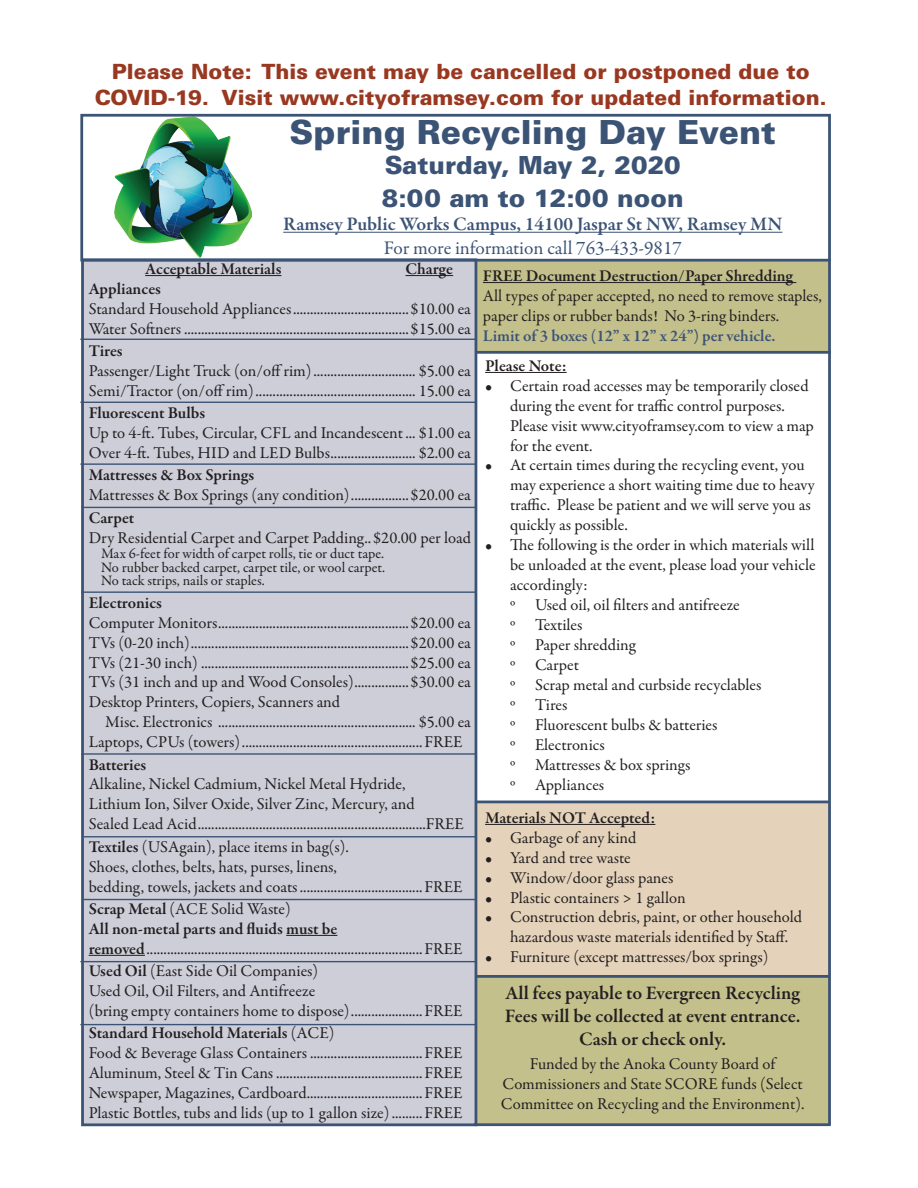
<style>
.page{position:relative;width:918px;height:1188px;background:#fff}
.page>*{position:absolute;margin:0;border:0;box-sizing:border-box;transform-origin:0 0}
.t1{font:900 33.3px "Univers LT Std";color:#3b5375}
.t2{font:900 24.9px/33.3px "Univers LT Std";color:#3b5375}
.t3{font:900 21px/25.2px "Univers LT Std";color:#993821;text-align:center}
.t4{font:600 19.35px/23.2px "Garamond Premr Pro";color:#231f20;text-align:center}
.t5{font:600 19.35px "Garamond Premr Pro";color:#3b5375}
.t6{font:19.35px "Garamond Premr Pro";color:#3b5375}
.t7{font:16.65px/20px "Garamond Premr Pro";color:#231f20}
.t8{font:600 16.65px "Garamond Premr Pro";color:#231f20}
.t9{font:600 16.65px "Garamond Premr Pro";color:#3b5375}
.t10{font:14.55px/13.8px "Garamond Premr Pro";color:#231f20;text-align:justify}
.s1{font-weight:600}
</style>
<div class="page">
<div style="left:475px;top:259px;width:355px;height:92px;background:#c3c08c"></div>
<div style="left:476px;top:976px;width:354px;height:148px;background:#c3c08c"></div>
<div style="left:477px;top:802px;width:353px;height:174px;background:#e4d3ba"></div>
<hr style="left:283px;top:232px;width:499px;height:1px;background:#3b5375">
<div style="left:81px;top:258px;width:396px;height:868px;background:#cdced8;border:3px solid #3b5375"></div>
<img style="left:115px;top:118px;width:136px;height:139px">
<hr style="left:145px;top:275px;width:136px;height:1px;background:#231f20">
<hr style="left:405px;top:275px;width:48px;height:1px;background:#231f20">
<hr style="left:286px;top:935px;width:51px;height:1px;background:#231f20">
<hr style="left:89px;top:955px;width:56px;height:1px;background:#231f20">
<hr style="left:80px;top:339px;width:395px;height:1px;background:#3b5375">
<hr style="left:80px;top:402px;width:395px;height:1px;background:#3b5375">
<hr style="left:80px;top:463px;width:395px;height:2px;background:#3b5375">
<hr style="left:81px;top:507px;width:395px;height:1px;background:#3b5375">
<hr style="left:81px;top:591px;width:395px;height:2px;background:#3b5375">
<hr style="left:80px;top:1024px;width:396px;height:1px;background:#3b5375">
<hr style="left:82px;top:836px;width:393px;height:1px;background:#3b5375">
<hr style="left:81px;top:753px;width:395px;height:2px;background:#3b5375">
<hr style="left:82px;top:899px;width:393px;height:1px;background:#3b5375">
<hr style="left:80px;top:961px;width:395px;height:1px;background:#3b5375">
<hr style="left:483px;top:282px;width:313px;height:1px;background:#231f20">
<hr style="left:477px;top:801px;width:353px;height:2px;background:#3b5375">
<hr style="left:475px;top:975px;width:355px;height:3px;background:#3b5375">
<hr style="left:475px;top:351px;width:356px;height:3px;background:#3b5375">
<hr style="left:485px;top:372px;width:82px;height:1px;background:#231f20">
<hr style="left:485px;top:824px;width:170px;height:1px;background:#231f20">
<hr style="left:828px;top:260px;width:3px;height:865px;background:#3b5375">
<div style="left:80px;top:114px;width:751px;height:148px;border:3px solid #3b5375"></div>
<hr style="left:475px;top:1123px;width:355px;height:3px;background:#3b5375">
<p class="t3" style="left:95px;top:59px;width:734px">Please Note: This event may be cancelled or postponed due to<br>COVID-19. Visit www.cityoframsey.com for updated information.</p>
<h1 class="t1" style="left:290px;top:111px;width:488px">Spring Recycling Day Event</h1>
<h2 class="t2" style="left:382px;top:148px;width:303px">Saturday, May 2, 2020<br>8:00 am to 12:00 noon</h2>
<p class="t5" style="left:283px;top:212px;width:501px">Ramsey Public Works Campus, 14100 Jaspar St NW, Ramsey MN</p>
<p class="t6" style="left:384px;top:236px;width:300px">For more information call 763-433-9817</p>
<p class="t8" style="left:145px;top:259px;width:138px">Acceptable Materials</p>
<p class="t8" style="left:405px;top:259px;width:49px">Charge</p>
<p class="t8" style="left:89px;top:278px;width:74px">Appliances</p>
<p class="t7" style="left:89px;top:299px;width:384px">Standard Household Appliances..................................$10.00 ea<br>Water Softners ..................................................................$15.00 ea</p>
<p class="t8" style="left:89px;top:341px;width:36px">Tires</p>
<p class="t7" style="left:89px;top:361px;width:384px">Passenger/Light Truck (on/off rim).............................. $5.00 ea<br>Semi/Tractor (on/off rim)............................................... 15.00 ea</p>
<p class="t8" style="left:89px;top:403px;width:118px">Fluorescent Bulbs</p>
<p class="t7" style="left:89px;top:423px;width:384px">Up to 4-ft. Tubes, Circular, CFL and Incandescent... $1.00 ea<br>Over 4-ft. Tubes, HID and LED Bulbs......................... $2.00 ea</p>
<p class="t8" style="left:89px;top:465px;width:167px">Mattresses &amp; Box Springs</p>
<p class="t7" style="left:89px;top:485px;width:384px">Mattresses &amp; Box Springs (any condition).................$20.00 ea</p>
<p class="t8" style="left:89px;top:507px;width:47px">Carpet</p>
<p class="t7" style="left:89px;top:528px;width:384px">Dry Residential Carpet and Carpet Padding..$20.00 per load</p>
<p class="t10" style="left:101px;top:547px;width:286px">Max 6-feet for width of carpet rolls, tie or duct tape.<br>No rubber backed carpet, carpet tile, or wool carpet.<br>No tack strips, nails or staples.</p>
<p class="t8" style="left:89px;top:592px;width:75px">Electronics</p>
<p class="t7" style="left:89px;top:613px;width:384px;text-align:justify">Computer Monitors........................................................$20.00 ea TVs (0-20 inch)................................................................$20.00 ea TVs (21-30 inch) .............................................................$25.00 ea TVs (31 inch and up and Wood Consoles)................$30.00 ea Desktop Printers, Copiers, Scanners and</p>
<p class="t7" style="left:89px;top:713px;width:384px;text-indent:17px">Misc. Electronics .......................................................... $5.00 ea<br>Laptops, CPUs (towers).....................................................FREE</p>
<p class="t8" style="left:89px;top:754px;width:59px">Batteries</p>
<p class="t7" style="left:89px;top:775px;width:377px">Alkaline, Nickel Cadmium, Nickel Metal Hydride,<br>Lithium Ion, Silver Oxide, Silver Zinc, Mercury, and<br>Sealed Lead Acid...................................................................FREE</p>
<p class="t7" style="left:89px;top:837px;width:375px"><span class="s1">Textiles</span> (USAgain), place items in bag(s).<br>Shoes, clothes, belts, hats, purses, linens,<br>bedding, towels, jackets and coats....................................FREE</p>
<p class="t7" style="left:89px;top:899px;width:375px"><span class="s1">Scrap Metal</span> (ACE Solid Waste)<br><span class="s1">All non-metal parts and fluids must be removed</span>.................................................................................FREE</p>
<p class="t7" style="left:89px;top:961px;width:375px"><span class="s1">Used Oil</span> (East Side Oil Companies)<br>Used Oil, Oil Filters, and Antifreeze<br>(bring empty containers home to dispose).....................FREE</p>
<p class="t7" style="left:89px;top:1023px;width:375px"><span class="s1">Standard Household Materials</span> (ACE)<br>Food &amp; Beverage Glass Containers .................................FREE Aluminum, Steel &amp; Tin Cans ...........................................FREE Newspaper, Magazines, Cardboard..................................FREE Plastic Bottles, tubs and lids (up to 1 gallon size).........FREE</p>
<p class="t8" style="left:483px;top:266px;width:312px">FREE Document Destruction/Paper Shredding</p>
<p class="t7" style="left:483px;top:286px;width:340px">All types of paper accepted, no need to remove staples, paper clips or rubber bands! No 3-ring binders.</p>
<p class="t9" style="left:483px;top:325px;width:294px">Limit of 3 boxes (12” x 12” x 24”) per vehicle.</p>
<p class="t8" style="left:485px;top:355px;width:83px">Please Note:</p>
<p class="t7" style="left:510px;top:376px;width:305px;text-indent:-25px">• Certain road accesses may be temporarily closed during the event for traffic control purposes.<br>Please visit www.cityoframsey.com to view a map for the event.</p>
<p class="t7" style="left:510px;top:456px;width:306px;text-indent:-25px">• At certain times during the recycling event, you may experience a short waiting time due to heavy traffic. Please be patient and we will serve you as quickly as possible.</p>
<p class="t7" style="left:510px;top:535px;width:307px;text-indent:-25px">• The following is the order in which materials will be unloaded at the event, please load your vehicle accordingly:<br>º Used oil, oil filters and antifreeze<br>º Textiles<br>º Paper shredding<br>º Carpet<br>º Scrap metal and curbside recyclables<br>º Tires<br>º Fluorescent bulbs &amp; batteries<br>º Electronics<br>º Mattresses &amp; box springs<br>º Appliances</p>
<p class="t8" style="left:485px;top:807px;width:172px">Materials NOT Accepted:</p>
<p class="t7" style="left:485px;top:828px;width:153px">• Garbage of any kind</p>
<p class="t7" style="left:485px;top:848px;width:147px">• Yard and tree waste</p>
<p class="t7" style="left:485px;top:868px;width:190px">• Window/door glass panes</p>
<p class="t7" style="left:485px;top:888px;width:202px">• Plastic containers &gt; 1 gallon</p>
<p class="t7" style="left:510px;top:908px;width:294px;text-indent:-25px">• Construction debris, paint, or other household hazardous waste materials identified by Staff.</p>
<p class="t7" style="left:485px;top:948px;width:285px">• Furniture (except mattresses/box springs)</p>
<p class="t4" style="left:505px;top:982px;width:297px">All fees payable to Evergreen Recycling<br>Fees will be collected at event entrance.<br>Cash or check only.</p>
<p class="t7" style="left:501px;top:1054px;width:305px;text-align:center">Funded by the Anoka County Board of<br>Commissioners and State SCORE funds (Select<br>Committee on Recycling and the Environment).</p>
</div>
